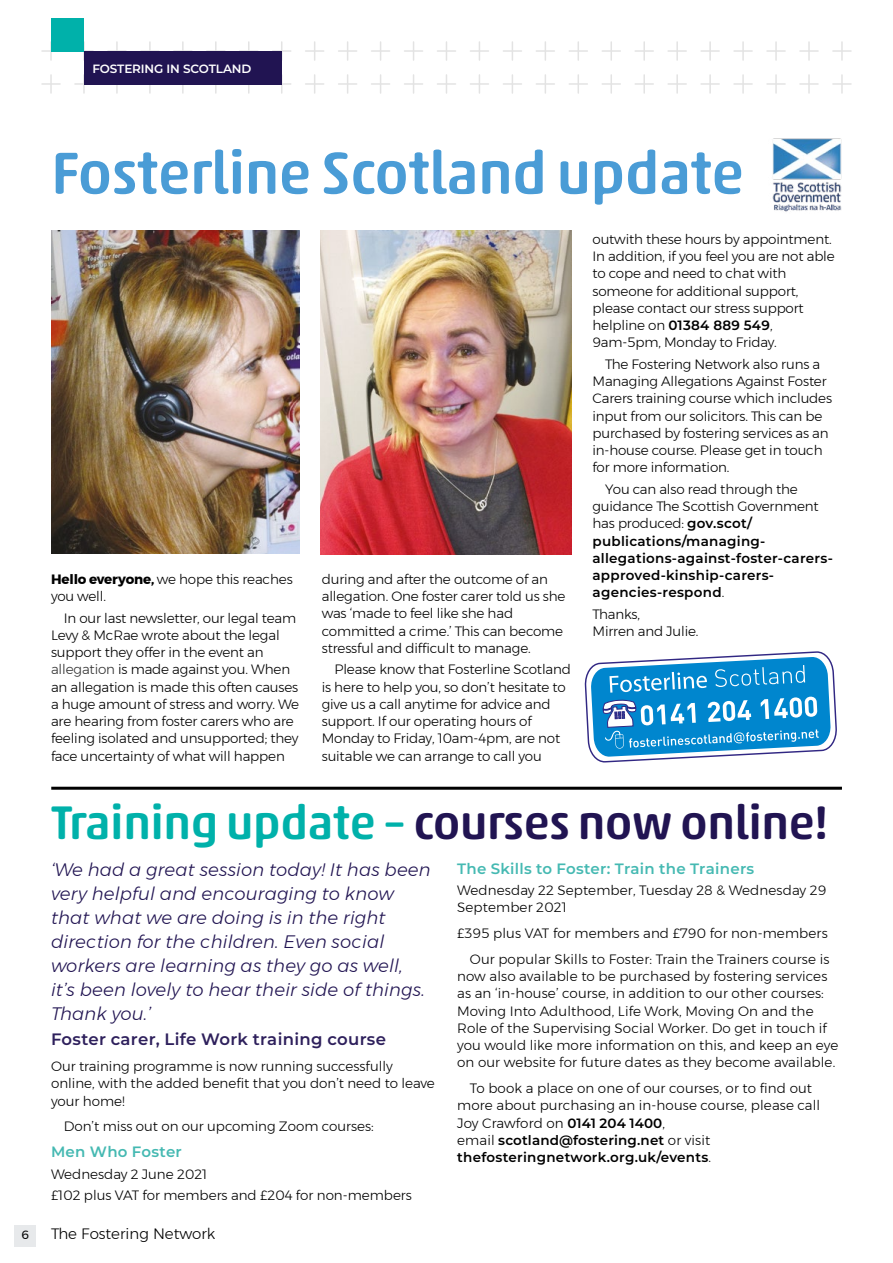
<style>
.page{position:relative;width:893px;height:1263px;background:#fff}
.page>*{position:absolute;margin:0;border:0;box-sizing:border-box;transform-origin:0 0}
.Body_copy{font:500 60px "Akko Rounded Pro";letter-spacing:-.01em;color:#4a9cd6}
.Body_copy-2{font:500 47.85px "Akko Rounded Pro";letter-spacing:-.01em;color:#211452}
.Body_copy-3{font:italic 300 18px/24px "Montserrat";letter-spacing:.01em;color:#211452}
.Body_copy-4{font:600 16.5px "Montserrat";letter-spacing:.02em;color:#2e205c}
.Body_copy-5{font:600 15px "Montserrat";letter-spacing:.02em;color:#45b9b2}
.t1{font:300 15px "Montserrat";color:#000}
.Body_copy-6{font:300 13.5px/17.2px "Montserrat";letter-spacing:-.01em;color:#000}
.Body_copy-7{font:300 13.5px/17.2px "Montserrat";letter-spacing:.01em;color:#000}
.Body_copy-8{font:600 13.5px/17.2px "Montserrat";letter-spacing:.02em;color:#000}
.Tab_copy{font:600 12px "Montserrat";letter-spacing:-.01em;color:#fff}
.t2{font:12px "Montserrat";color:#000}
.s1{font-weight:700}
.s2{color:#333}
.s3{font-weight:600}
.s4{font-weight:300}
.s5{color:#00b1aa}
</style>
<div class="page">
<svg style="left:42px;top:42px;width:18px;height:18px"></svg>
<svg style="left:536px;top:42px;width:18px;height:18px"></svg>
<svg style="left:306px;top:42px;width:18px;height:18px"></svg>
<svg style="left:800px;top:42px;width:18px;height:18px"></svg>
<svg style="left:174px;top:42px;width:18px;height:9px"></svg>
<svg style="left:668px;top:42px;width:18px;height:18px"></svg>
<svg style="left:437px;top:42px;width:19px;height:18px"></svg>
<svg style="left:108px;top:42px;width:18px;height:9px"></svg>
<svg style="left:602px;top:42px;width:18px;height:18px"></svg>
<svg style="left:371px;top:42px;width:19px;height:18px"></svg>
<svg style="left:240px;top:42px;width:18px;height:9px"></svg>
<svg style="left:734px;top:42px;width:18px;height:18px"></svg>
<svg style="left:503px;top:42px;width:18px;height:18px"></svg>
<svg style="left:75px;top:42px;width:18px;height:18px"></svg>
<svg style="left:569px;top:42px;width:18px;height:18px"></svg>
<svg style="left:339px;top:42px;width:18px;height:18px"></svg>
<svg style="left:833px;top:42px;width:18px;height:18px"></svg>
<svg style="left:207px;top:42px;width:18px;height:9px"></svg>
<svg style="left:701px;top:42px;width:18px;height:18px"></svg>
<svg style="left:470px;top:42px;width:18px;height:18px"></svg>
<svg style="left:141px;top:42px;width:18px;height:9px"></svg>
<svg style="left:635px;top:42px;width:18px;height:18px"></svg>
<svg style="left:404px;top:42px;width:19px;height:18px"></svg>
<svg style="left:273px;top:42px;width:18px;height:18px"></svg>
<svg style="left:767px;top:42px;width:18px;height:18px"></svg>
<svg style="left:42px;top:75px;width:18px;height:18px"></svg>
<svg style="left:536px;top:75px;width:18px;height:18px"></svg>
<svg style="left:306px;top:75px;width:18px;height:18px"></svg>
<svg style="left:800px;top:75px;width:18px;height:18px"></svg>
<svg style="left:174px;top:84px;width:18px;height:9px"></svg>
<svg style="left:668px;top:75px;width:18px;height:18px"></svg>
<svg style="left:437px;top:75px;width:19px;height:18px"></svg>
<svg style="left:108px;top:84px;width:18px;height:9px"></svg>
<svg style="left:602px;top:75px;width:18px;height:18px"></svg>
<svg style="left:371px;top:75px;width:19px;height:18px"></svg>
<svg style="left:240px;top:84px;width:18px;height:9px"></svg>
<svg style="left:734px;top:75px;width:18px;height:18px"></svg>
<svg style="left:503px;top:75px;width:18px;height:18px"></svg>
<svg style="left:75px;top:75px;width:18px;height:18px"></svg>
<svg style="left:569px;top:75px;width:18px;height:18px"></svg>
<svg style="left:339px;top:75px;width:18px;height:18px"></svg>
<svg style="left:833px;top:75px;width:18px;height:18px"></svg>
<svg style="left:207px;top:84px;width:18px;height:9px"></svg>
<svg style="left:701px;top:75px;width:18px;height:18px"></svg>
<svg style="left:470px;top:75px;width:18px;height:18px"></svg>
<svg style="left:141px;top:84px;width:18px;height:9px"></svg>
<svg style="left:635px;top:75px;width:18px;height:18px"></svg>
<svg style="left:404px;top:75px;width:19px;height:18px"></svg>
<svg style="left:273px;top:75px;width:18px;height:18px"></svg>
<svg style="left:767px;top:75px;width:18px;height:18px"></svg>
<div style="left:14px;top:1225px;width:22px;height:21px;background:#e7e9eb"></div>
<img style="left:51px;top:231px;width:249px;height:322px">
<img style="left:772px;top:138px;width:70px;height:74px">
<svg style="left:584px;top:651px;width:253px;height:112px"></svg>
<div style="left:51px;top:18px;width:33px;height:33px;background:#00b1aa"></div>
<div style="left:84px;top:51px;width:198px;height:33px;background:#211452"></div>
<img style="left:320px;top:231px;width:251px;height:324px">
<hr style="left:51px;top:787px;width:791px;height:3px;background:#000">
<p class="Tab_copy" style="left:93px;top:61px;width:160px">FOSTERING IN SCOTLAND</p>
<p class="Body_copy" style="left:51px;top:136px;width:695px">Fosterline Scotland update</p>
<p class="Body_copy-6" style="left:51px;top:570px;width:243px"><span class="s1">Hello everyone,</span> we hope this reaches you well.</p>
<p class="Body_copy-6" style="left:51px;top:609px;width:250px;text-indent:13px">In our last newsletter, our legal team Levy &amp; McRae wrote about the legal support they offer in the event an <span class="s2">allegation</span> is made against you. When an allegation is made this often causes a huge amount of stress and worry. We are hearing from foster carers who are feeling isolated and unsupported; they face uncertainty of what will happen</p>
<p class="Body_copy-6" style="left:322px;top:570px;width:245px">during and after the outcome of an allegation. One foster carer told us she was ‘made to feel like she had committed a crime.’ This can become stressful and difficult to manage.</p>
<p class="Body_copy-6" style="left:322px;top:661px;width:251px;text-indent:13px">Please know that Fosterline Scotland is here to help you, so don’t hesitate to give us a call anytime for advice and support. If our operating hours of Monday to Friday, 10am-4pm, are not suitable we can arrange to call you</p>
<p class="Body_copy-6" style="left:592px;top:230px;width:244px">outwith these hours by appointment.<br>In addition, if you feel you are not able to cope and need to chat with someone for additional support, please contact our stress support helpline on <span class="s3">01384 889 549</span>,<br>9am-5pm, Monday to Friday.</p>
<p class="Body_copy-6" style="left:592px;top:355px;width:241px;text-indent:13px">The Fostering Network also runs a Managing Allegations Against Foster Carers training course which includes input from our solicitors. This can be purchased by fostering services as an in-house course. Please get in touch for more information.</p>
<p class="Body_copy-8" style="left:592px;top:480px;width:242px;text-indent:13px"><span class="s4">You can also read through the guidance The Scottish Government has produced:</span> gov.scot/ publications/managing&shy;allegations-against-foster-carers&shy;approved-kinship-carers&shy;agencies-respond<span class="s4">.</span></p>
<p class="Body_copy-6" style="left:592px;top:605px;width:108px">Thanks,<br>Mirren and Julie.</p>
<p class="Body_copy-2" style="left:51px;top:793px;width:779px"><span class="s5">Training update –</span> courses now online!</p>
<p class="Body_copy-3" style="left:51px;top:858px;width:381px">‘We had a great session today! It has been very helpful and encouraging to know that what we are doing is in the right direction for the children. Even social workers are learning as they go as well, it’s been lovely to hear their side of things.<br>Thank you.’</p>
<p class="Body_copy-4" style="left:51px;top:1028px;width:336px">Foster carer, Life Work training course</p>
<p class="Body_copy-6" style="left:51px;top:1057px;width:385px">Our training programme is now running successfully online, with the added benefit that you don’t need to leave your home!</p>
<p class="Body_copy-6" style="left:64px;top:1118px;width:312px">Don’t miss out on our upcoming Zoom courses:</p>
<p class="Body_copy-5" style="left:51px;top:1141px;width:132px">Men Who Foster</p>
<p class="Body_copy-6" style="left:51px;top:1165px;width:158px">Wednesday 2 June 2021</p>
<p class="Body_copy-6" style="left:51px;top:1186px;width:362px">£102 plus VAT for members and £204 for non-members</p>
<p class="t2" style="left:22px;top:1226px;width:9px">6</p>
<p class="t1" style="left:51px;top:1223px;width:166px">The Fostering Network</p>
<p class="Body_copy-5" style="left:457px;top:857px;width:299px">The Skills to Foster: Train the Trainers</p>
<p class="Body_copy-7" style="left:457px;top:881px;width:371px">Wednesday 22 September, Tuesday 28 &amp; Wednesday 29<br>September 2021</p>
<p class="Body_copy-7" style="left:457px;top:924px;width:372px">£395 plus VAT for members and £790 for non-members</p>
<p class="Body_copy-7" style="left:457px;top:950px;width:383px;text-indent:13px">Our popular Skills to Foster: Train the Trainers course is now also available to be purchased by fostering services as an ‘in-house’ course, in addition to our other courses:<br>Moving Into Adulthood, Life Work, Moving On and the Role of the Supervising Social Worker. Do get in touch if you would like more information on this, and keep an eye on our website for future dates as they become available.</p>
<p class="Body_copy-7" style="left:457px;top:1079px;width:365px;text-indent:13px">To book a place on one of our courses, or to find out more about purchasing an in-house course, please call Joy Crawford on <span class="s3">0141 204 1400</span>,<br>email <span class="s3">scotland@fostering.net</span> or visit <span class="s3">thefosteringnetwork.org.uk/events</span>.</p>
</div>
